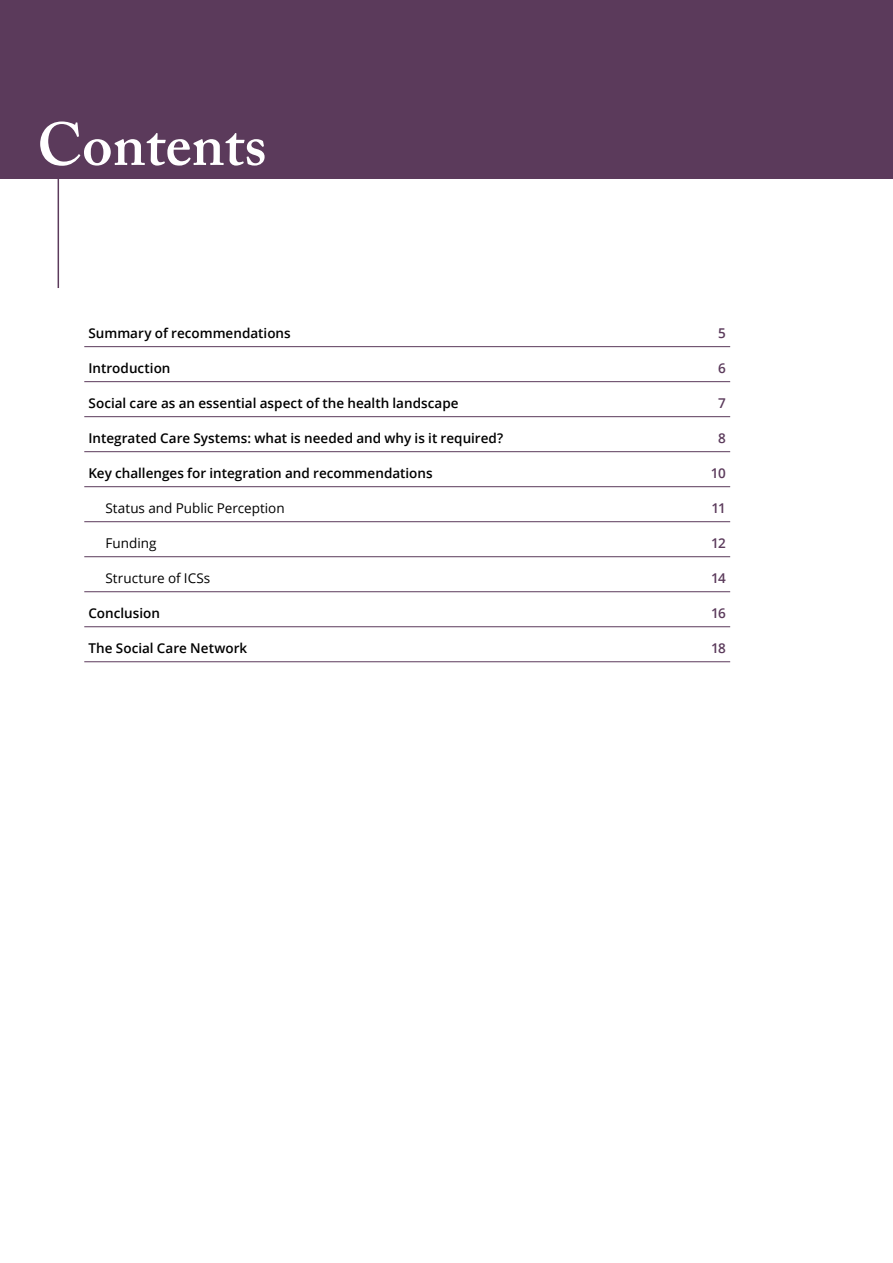
<style>
.page{position:relative;width:893px;height:1263px;background:#fff}
.page>*{position:absolute;margin:0;border:0;box-sizing:border-box;transform-origin:0 0}
.t1{font:600 60px "Adobe Caslon Pro";color:#fff}
.Contents{font:600 13.5px "Open Sans";color:#000}
.Contents-2{font:13.5px "Open Sans";color:#000}
.Contents-3{font:600 13.5px "Open Sans";letter-spacing:-.035em;color:#5b3a5b}
</style>
<div class="page">
<div style="left:0;top:0;width:893px;height:179px;background:#5b3a5b"></div>
<hr style="left:58px;top:179px;width:1px;height:109px;background:#5b3a5b">
<hr style="left:84px;top:346px;width:646px;height:1px;background:#5b3a5b">
<hr style="left:84px;top:381px;width:646px;height:1px;background:#5b3a5b">
<hr style="left:84px;top:416px;width:646px;height:1px;background:#5b3a5b">
<hr style="left:84px;top:451px;width:646px;height:1px;background:#5b3a5b">
<hr style="left:84px;top:486px;width:646px;height:1px;background:#5b3a5b">
<hr style="left:84px;top:521px;width:646px;height:1px;background:#5b3a5b">
<hr style="left:84px;top:556px;width:646px;height:1px;background:#5b3a5b">
<hr style="left:84px;top:591px;width:646px;height:1px;background:#5b3a5b">
<hr style="left:84px;top:626px;width:646px;height:1px;background:#5b3a5b">
<hr style="left:84px;top:661px;width:646px;height:1px;background:#5b3a5b">
<p class="t1" style="left:37px;top:109px;width:231px">Contents</p>
<p class="Contents" style="left:89px;top:324px;width:204px">Summary of recommendations</p>
<p class="Contents-3" style="left:718px;top:324px;width:9px">5</p>
<p class="Contents" style="left:89px;top:359px;width:83px">Introduction</p>
<p class="Contents-3" style="left:718px;top:359px;width:9px">6</p>
<p class="Contents" style="left:89px;top:394px;width:372px">Social care as an essential aspect of the health landscape</p>
<p class="Contents-3" style="left:718px;top:394px;width:9px">7</p>
<p class="Contents" style="left:89px;top:429px;width:416px">Integrated Care Systems: what is needed and why is it required?</p>
<p class="Contents-3" style="left:718px;top:429px;width:9px">8</p>
<p class="Contents" style="left:89px;top:464px;width:346px">Key challenges for integration and recommendations</p>
<p class="Contents-3" style="left:711px;top:464px;width:16px">10</p>
<p class="Contents-2" style="left:106px;top:499px;width:181px">Status and Public Perception</p>
<p class="Contents-3" style="left:711px;top:499px;width:16px">11</p>
<p class="Contents-2" style="left:106px;top:534px;width:52px">Funding</p>
<p class="Contents-3" style="left:711px;top:534px;width:16px">12</p>
<p class="Contents-2" style="left:106px;top:569px;width:106px">Structure of ICSs</p>
<p class="Contents-3" style="left:711px;top:569px;width:16px">14</p>
<p class="Contents" style="left:89px;top:604px;width:73px">Conclusion</p>
<p class="Contents-3" style="left:711px;top:604px;width:16px">16</p>
<p class="Contents" style="left:89px;top:639px;width:160px">The Social Care Network</p>
<p class="Contents-3" style="left:711px;top:639px;width:16px">18</p>
</div>
